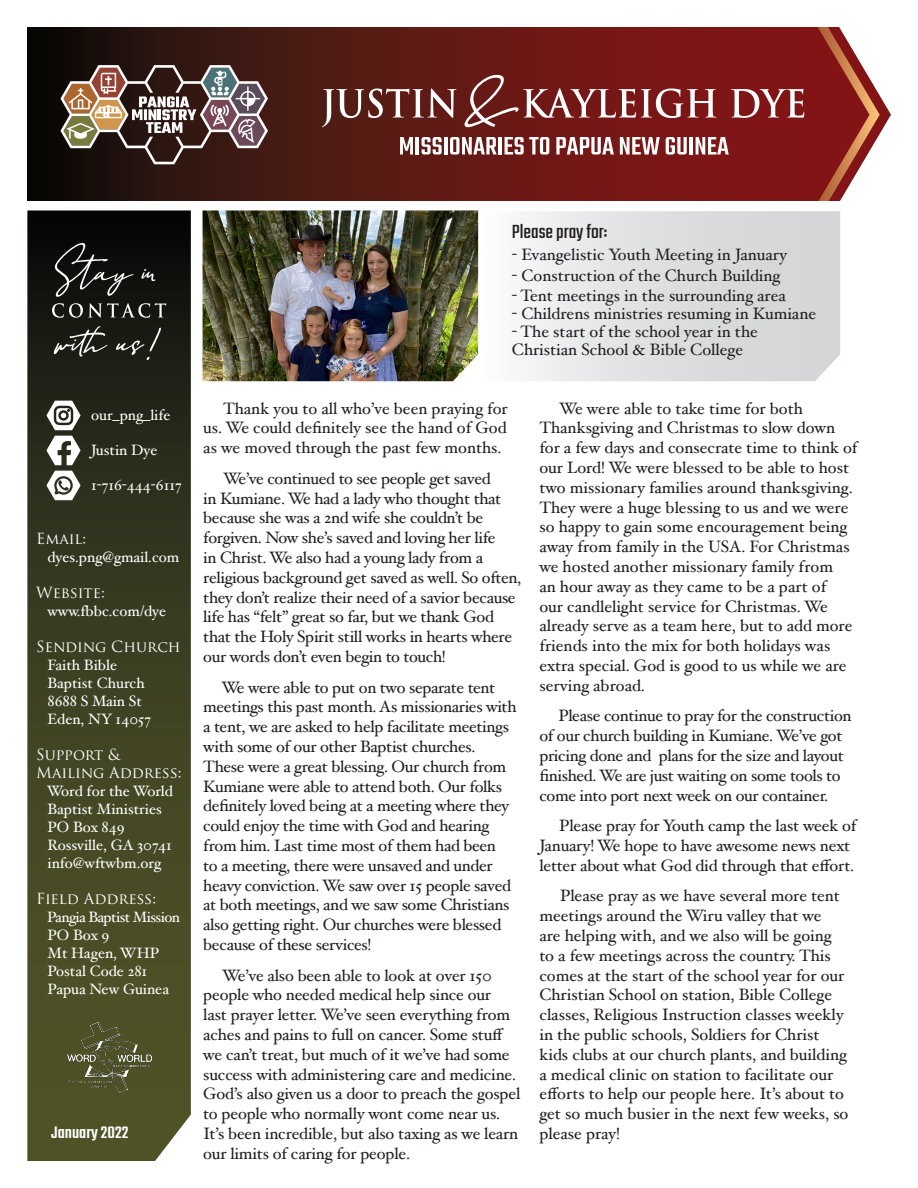
<style>
.page{position:relative;width:918px;height:1188px;background:#fff}
.page>*{position:absolute;margin:0;border:0;box-sizing:border-box;transform-origin:0 0}
.t1{font:21px "Teko";color:#231f20}
.t2{font:500 18px "Teko";color:#fff}
.t3{font:16.5px/19.8px "Hoefler Text";letter-spacing:-.01em;color:#231f20}
.t4{font:15px "Hoefler Text";color:#fff}
.t5{font:15px "Trajan Pro";color:#fff}
.t6{font:15px "Hoefler Text";letter-spacing:-.04em;color:#fff}
</style>
<div class="page">
<svg style="left:27px;top:210px;width:164px;height:951px;background:#3c3f23"></svg>
<svg style="left:27px;top:27px;width:843px;height:174px;background:#5f1c18"></svg>
<svg style="left:60px;top:65px;width:208px;height:99px;background:#6f5b54"></svg>
<svg style="left:731px;top:89px;width:73px;height:29px"></svg>
<svg style="left:322px;top:74px;width:395px;height:54px;background:#823f3c"></svg>
<svg style="left:400px;top:137px;width:13px;height:18px"></svg>
<hr style="left:416px;top:137px;width:3px;height:18px;background:#fff">
<svg style="left:422px;top:137px;width:20px;height:18px"></svg>
<hr style="left:444px;top:137px;width:3px;height:18px;background:#fff">
<svg style="left:450px;top:137px;width:47px;height:18px"></svg>
<hr style="left:498px;top:137px;width:4px;height:18px;background:#fff">
<svg style="left:505px;top:137px;width:44px;height:18px"></svg>
<svg style="left:556px;top:137px;width:58px;height:18px"></svg>
<svg style="left:620px;top:137px;width:40px;height:18px"></svg>
<svg style="left:666px;top:137px;width:21px;height:18px"></svg>
<hr style="left:690px;top:137px;width:3px;height:18px;background:#fff">
<svg style="left:696px;top:137px;width:33px;height:18px"></svg>
<img style="left:60px;top:1021px;width:97px;height:75px">
<svg style="left:478px;top:211px;width:362px;height:170px"></svg>
<svg style="left:49px;top:242px;width:117px;height:119px;background:#282b26"></svg>
<svg style="left:46px;top:436px;width:35px;height:29px"></svg>
<svg style="left:46px;top:471px;width:35px;height:29px"></svg>
<svg style="left:46px;top:401px;width:35px;height:29px"></svg>
<img style="left:203px;top:210px;width:275px;height:171px">
<p class="t4" style="left:91px;top:406px;width:81px">our_png_life</p>
<p class="t4" style="left:91px;top:441px;width:68px">Justin Dye</p>
<p class="t4" style="left:91px;top:476px;width:92px">1-716-444-6117</p>
<p class="t5" style="left:36px;top:529px;width:51px">Email:</p>
<p class="t4" style="left:47px;top:548px;width:133px">dyes.png@gmail.com</p>
<p class="t5" style="left:36px;top:583px;width:70px">Website:</p>
<p class="t4" style="left:47px;top:602px;width:120px">www.fbbc.com/dye</p>
<p class="t5" style="left:36px;top:637px;width:146px">Sending Church</p>
<p class="t4" style="left:47px;top:656px;width:71px">Faith Bible</p>
<p class="t4" style="left:47px;top:674px;width:99px">Baptist Church</p>
<p class="t4" style="left:47px;top:692px;width:96px">8688 S Main St</p>
<p class="t4" style="left:47px;top:710px;width:105px">Eden, NY 14057</p>
<p class="t5" style="left:36px;top:745px;width:85px">Support &amp;</p>
<p class="t5" style="left:36px;top:763px;width:147px">Mailing Address:</p>
<p class="t4" style="left:47px;top:782px;width:128px">Word for the World</p>
<p class="t4" style="left:47px;top:800px;width:116px">Baptist Ministries</p>
<p class="t4" style="left:47px;top:818px;width:79px">PO Box 849</p>
<p class="t4" style="left:47px;top:836px;width:126px">Rossville, GA 30741</p>
<p class="t4" style="left:47px;top:854px;width:115px">info@wftwbm.org</p>
<p class="t5" style="left:36px;top:889px;width:122px">Field Address:</p>
<p class="t6" style="left:47px;top:908px;width:135px">Pangia Baptist Mission</p>
<p class="t4" style="left:47px;top:926px;width:64px">PO Box 9</p>
<p class="t4" style="left:47px;top:944px;width:113px">Mt Hagen, WHP</p>
<p class="t4" style="left:47px;top:962px;width:101px">Postal Code 281</p>
<p class="t4" style="left:47px;top:980px;width:123px">Papua New Guinea</p>
<p class="t2" style="left:51px;top:1122px;width:79px">January 2022</p>
<p class="t1" style="left:512px;top:220px;width:97px">Please pray for:</p>
<p class="t3" style="left:512px;top:245px;width:277px">- Evangelistic Youth Meeting in January</p>
<p class="t3" style="left:512px;top:265px;width:270px">- Construction of the Church Building</p>
<p class="t3" style="left:512px;top:285px;width:275px">- Tent meetings in the surrounding area</p>
<p class="t3" style="left:512px;top:303px;width:306px">- Childrens ministries resuming in Kumiane</p>
<p class="t3" style="left:512px;top:322px;width:248px;line-height:18px">- The start of the school year in the<br>Christian School &amp; Bible College</p>
<p class="t3" style="left:203px;top:398px;width:306px;text-align:justify;text-indent:20px">Thank you to all who’ve been praying for us. We could definitely see the hand of God as we moved through the past few months.</p>
<p class="t3" style="left:203px;top:468px;width:320px;text-indent:20px">We’ve continued to see people get saved<br>in Kumiane. We had a lady who thought that because she was a 2nd wife she couldn’t be forgiven. Now she’s saved and loving her life<br>in Christ. We also had a young lady from a religious background get saved as well. So often, they don’t realize their need of a savior because life has “felt” great so far, but we thank God that the Holy Spirit still works in hearts where our words don’t even begin to touch!</p>
<p class="t3" style="left:203px;top:677px;width:315px;text-indent:18px">We were able to put on two separate tent meetings this past month. As missionaries with a tent, we are asked to help facilitate meetings with some of our other Baptist churches.<br>These were a great blessing. Our church from Kumiane were able to attend both. Our folks definitely loved being at a meeting where they could enjoy the time with God and hearing from him. Last time most of them had been<br>to a meeting, there were unsaved and under heavy conviction. We saw over 15 people saved at both meetings, and we saw some Christians also getting right. Our churches were blessed because of these services!</p>
<p class="t3" style="left:203px;top:965px;width:319px;text-indent:19px">We’ve also been able to look at over 150 people who needed medical help since our<br>last prayer letter. We’ve seen everything from aches and pains to full on cancer. Some stuff we can’t treat, but much of it we’ve had some success with administering care and medicine.<br>God’s also given us a door to preach the gospel to people who normally wont come near us.<br>It’s been incredible, but also taxing as we learn our limits of caring for people.</p>
<p class="t3" style="left:539px;top:398px;width:320px;text-indent:20px">We were able to take time for both Thanksgiving and Christmas to slow down for a few days and consecrate time to think of our Lord! We were blessed to be able to host two missionary families around thanksgiving.<br>They were a huge blessing to us and we were so happy to gain some encouragement being away from family in the USA. For Christmas we hosted another missionary family from<br>an hour away as they came to be a part of<br>our candlelight service for Christmas. We already serve as a team here, but to add more friends into the mix for both holidays was extra special. God is good to us while we are serving abroad.</p>
<p class="t3" style="left:539px;top:706px;width:314px;text-indent:19px">Please continue to pray for the construction of our church building in Kumiane. We’ve got pricing done and plans for the size and layout finished. We are just waiting on some tools to come into port next week on our container.</p>
<p class="t3" style="left:539px;top:816px;width:318px;text-indent:20px">Please pray for Youth camp the last week of<br>January! We hope to have awesome news next letter about what God did through that effort.</p>
<p class="t3" style="left:539px;top:886px;width:311px;text-indent:21px">Please pray as we have several more tent meetings around the Wiru valley that we<br>are helping with, and we also will be going to a few meetings across the country. This comes at the start of the school year for our Christian School on station, Bible College classes, Religious Instruction classes weekly in the public schools, Soldiers for Christ kids clubs at our church plants, and building a medical clinic on station to facilitate our efforts to help our people here. It’s about to get so much busier in the next few weeks, so please pray!</p>
</div>
